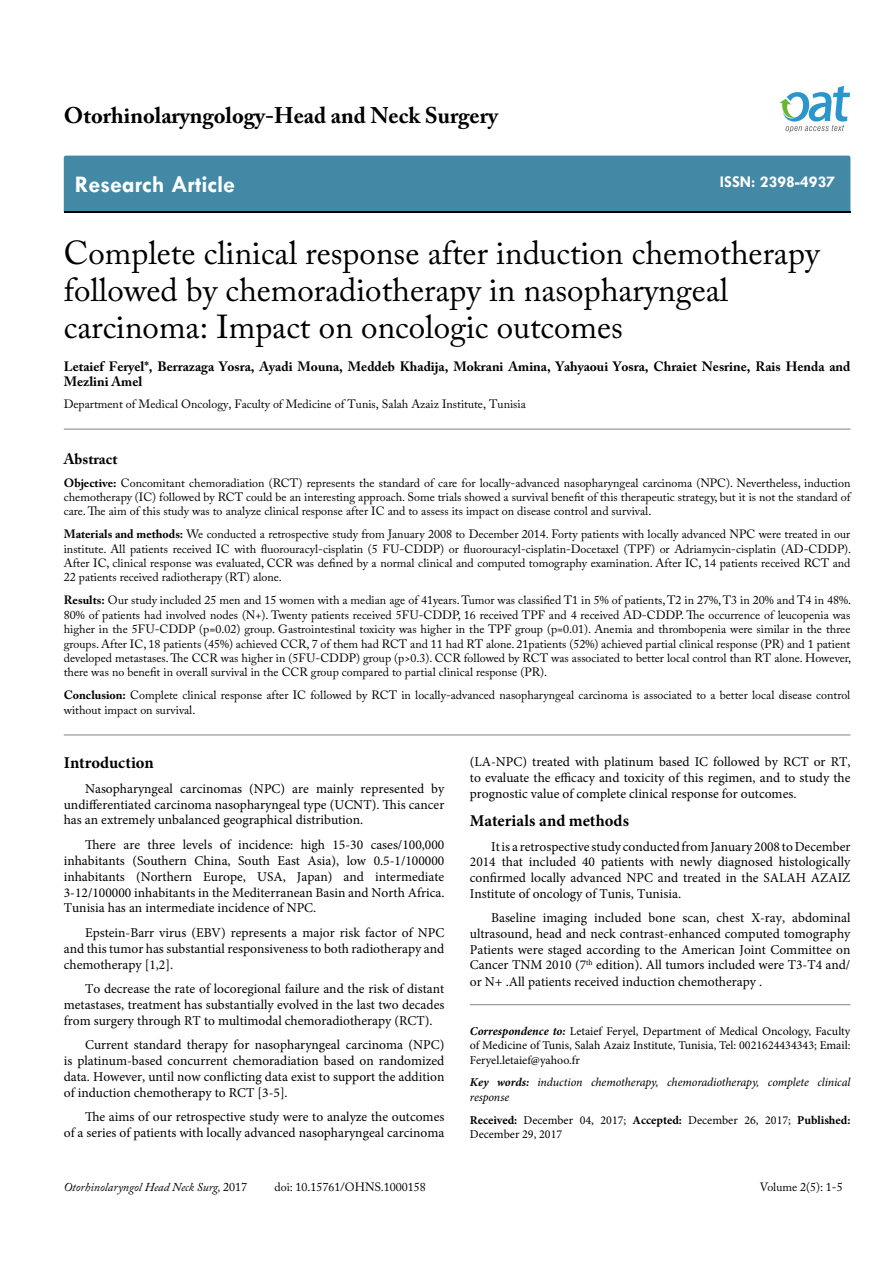
<style>
.page{position:relative;width:893px;height:1263px;background:#fff}
.page>*{position:absolute;margin:0;border:0;box-sizing:border-box;transform-origin:0 0}
.t1{font:33px/37.5px "Adobe Caslon Pro";color:#000}
.t2{font:700 24px "Tw Cen";color:#fff}
.t3{font:700 22.5px "Adobe Caslon Pro";color:#000}
.t4{font:700 16.5px "Minion Pro";color:#000}
.t5{font:700 16.5px "Tw Cen";color:#fff}
.t6{font:700 15px "Adobe Caslon Pro";color:#000}
.t7{font:13.5px/15.9px "Minion Pro";color:#000;text-align:justify}
.t8{font:700 13.5px/15px "Adobe Caslon Pro";color:#000}
.t9{font:12px/14.4px "Adobe Caslon Pro";color:#000;text-align:justify}
.t10{font:12px/14.4px "Minion Pro";color:#000;text-align:justify}
.t11{font:italic 12px/14.4px "Minion Pro";letter-spacing:-.01em;color:#000}
.t12{font:italic 12px "Adobe Caslon Pro";color:#000}
.s1{font-weight:700}
.s2{font-style:normal}
.s3{font-weight:700;font-style:italic}
</style>
<div class="page">
<div style="left:64px;top:156px;width:786px;height:56px;background:#4389a5"></div>
<svg style="left:779px;top:86px;width:71px;height:47px"></svg>
<hr style="left:64px;top:735px;width:786px;height:1px;background:#808285">
<hr style="left:64px;top:429px;width:786px;height:1px;background:#808285">
<hr style="left:470px;top:1004px;width:380px;height:1px;background:#808285">
<h3 class="t3" style="left:64px;top:102px;width:435px">Otorhinolaryngology-Head and Neck Surgery</h3>
<h2 class="t2" style="left:75px;top:170px;width:162px">Research Article</h2>
<h3 class="t5" style="left:720px;top:172px;width:117px">ISSN: 2398-4937</h3>
<h1 class="t1" style="left:64px;top:233px;width:757px">Complete clinical response after induction chemotherapy followed by chemoradiotherapy in nasopharyngeal carcinoma: Impact on oncologic outcomes</h1>
<p class="t8" style="left:64px;top:358px;width:788px">Letaief Feryel*, Berrazaga Yosra, Ayadi Mouna, Meddeb Khadija, Mokrani Amina, Yahyaoui Yosra, Chraiet Nesrine, Rais Henda and<br>Mezlini Amel</p>
<p class="t9" style="left:64px;top:396px;width:464px">Department of Medical Oncology, Faculty of Medicine of Tunis, Salah Azaiz Institute, Tunisia</p>
<p class="t6" style="left:64px;top:450px;width:55px">Abstract</p>
<p class="t9" style="left:64px;top:475px;width:788px"><span class="s1">Objective:</span> Concomitant chemoradiation (RCT) represents the standard of care for locally-advanced nasopharyngeal carcinoma (NPC). Nevertheless, induction chemotherapy (IC) followed by RCT could be an interesting approach. Some trials showed a survival benefit of this therapeutic strategy, but it is not the standard of care. The aim of this study was to analyze clinical response after IC and to assess its impact on disease control and survival.</p>
<p class="t9" style="left:64px;top:527px;width:789px"><span class="s1">Materials and methods:</span> We conducted a retrospective study from January 2008 to December 2014. Forty patients with locally advanced NPC were treated in our institute. All patients received IC with fluorouracyl-cisplatin (5 FU-CDDP) or fluorouracyl-cisplatin-Docetaxel (TPF) or Adriamycin-cisplatin (AD-CDDP).<br>After IC, clinical response was evaluated, CCR was defined by a normal clinical and computed tomography examination. After IC, 14 patients received RCT and 22 patients received radiotherapy (RT) alone.</p>
<p class="t9" style="left:64px;top:593px;width:789px"><span class="s1">Results:</span> Our study included 25 men and 15 women with a median age of 41years. Tumor was classified T1 in 5% of patients, T2 in 27%, T3 in 20% and T4 in 48%.<br>80% of patients had involved nodes (N+). Twenty patients received 5FU-CDDP, 16 received TPF and 4 received AD-CDDP. The occurrence of leucopenia was higher in the 5FU-CDDP (p=0.02) group. Gastrointestinal toxicity was higher in the TPF group (p=0.01). Anemia and thrombopenia were similar in the three groups. After IC, 18 patients (45%) achieved CCR, 7 of them had RCT and 11 had RT alone. 21patients (52%) achieved partial clinical response (PR) and 1 patient developed metastases. The CCR was higher in (5FU-CDDP) group (p&gt;0.3). CCR followed by RCT was associated to better local control than RT alone. However, there was no benefit in overall survival in the CCR group compared to partial clinical response (PR).</p>
<p class="t9" style="left:64px;top:688px;width:788px"><span class="s1">Conclusion:</span> Complete clinical response after IC followed by RCT in locally-advanced nasopharyngeal carcinoma is associated to a better local disease control without impact on survival.</p>
<h3 class="t4" style="left:64px;top:751px;width:91px">Introduction</h3>
<p class="t7" style="left:64px;top:780px;width:382px;text-indent:21px">Nasopharyngeal carcinomas (NPC) are mainly represented by undifferentiated carcinoma nasopharyngeal type (UCNT). This cancer has an extremely unbalanced geographical distribution.</p>
<p class="t7" style="left:64px;top:837px;width:382px;text-indent:21px">There are three levels of incidence: high 15-30 cases/100,000 inhabitants (Southern China, South East Asia), low 0.5-1/100000 inhabitants (Northern Europe, USA, Japan) and intermediate 3-12/100000 inhabitants in the Mediterranean Basin and North Africa.<br>Tunisia has an intermediate incidence of NPC.</p>
<p class="t7" style="left:64px;top:924px;width:382px;text-indent:21px">Epstein-Barr virus (EBV) represents a major risk factor of NPC and this tumor has substantial responsiveness to both radiotherapy and chemotherapy [1,2].</p>
<p class="t7" style="left:64px;top:981px;width:382px;text-indent:21px">To decrease the rate of locoregional failure and the risk of distant metastases, treatment has substantially evolved in the last two decades from surgery through RT to multimodal chemoradiotherapy (RCT).</p>
<p class="t7" style="left:64px;top:1037px;width:382px;text-indent:21px">Current standard therapy for nasopharyngeal carcinoma (NPC) is platinum-based concurrent chemoradiation based on randomized data. However, until now conflicting data exist to support the addition of induction chemotherapy to RCT [3-5].</p>
<p class="t7" style="left:64px;top:1109px;width:382px;text-align:right">The aims of our retrospective study were to analyze the outcomes<br>of a series of patients with locally advanced nasopharyngeal carcinoma</p>
<p class="t12" style="left:64px;top:1180px;width:185px">Otorhinolaryngol Head Neck Surg, <span class="s2">2017</span></p>
<p class="t9" style="left:274px;top:1180px;width:153px">doi: 10.15761/OHNS.1000158</p>
<p class="t7" style="left:470px;top:754px;width:382px">(LA-NPC) treated with platinum based IC followed by RCT or RT, to evaluate the efficacy and toxicity of this regimen, and to study the prognostic value of complete clinical response for outcomes.</p>
<h3 class="t4" style="left:470px;top:809px;width:161px">Materials and methods</h3>
<p class="t7" style="left:470px;top:838px;width:382px;text-indent:21px">It is a retrospective study conducted from January 2008 to December 2014 that included 40 patients with newly diagnosed histologically confirmed locally advanced NPC and treated in the SALAH AZAIZ Institute of oncology of Tunis, Tunisia.</p>
<p class="t7" style="left:470px;top:910px;width:382px;text-indent:21px">Baseline imaging included bone scan, chest X-ray, abdominal ultrasound, head and neck contrast-enhanced computed tomography Patients were staged according to the American Joint Committee on Cancer TNM 2010 (7<sup>th</sup> edition). All tumors included were T3-T4 and/ or N+ .All patients received induction chemotherapy .</p>
<p class="t10" style="left:470px;top:1024px;width:382px"><span class="s3">Correspondence to:</span> Letaief Feryel, Department of Medical Oncology, Faculty of Medicine of Tunis, Salah Azaiz Institute, Tunisia, Tel: 0021624434343; Email:<br>Feryel.letaief@yahoo.fr</p>
<p class="t11" style="left:470px;top:1075px;width:382px"><span class="s1">Key words:</span> induction chemotherapy, chemoradiotherapy, complete clinical response</p>
<p class="t10" style="left:470px;top:1113px;width:382px"><span class="s1">Received:</span> December 04, 2017; <span class="s1">Accepted:</span> December 26, 2017; <span class="s1">Published:<br></span>December 29, 2017</p>
<p class="t9" style="left:760px;top:1180px;width:84px">Volume 2(5): 1-5</p>
</div>
